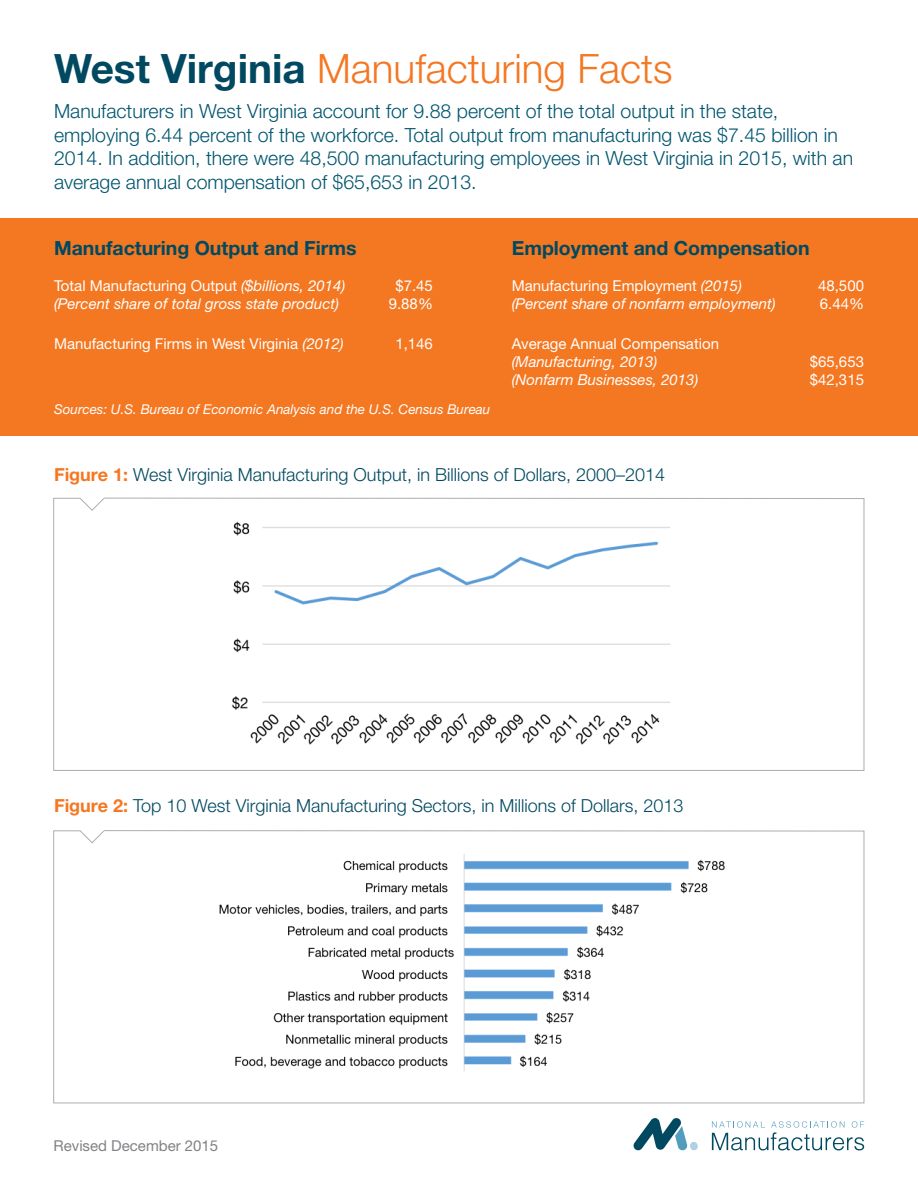
<style>
.page{position:relative;width:918px;height:1188px;background:#fff}
.page>*{position:absolute;margin:0;border:0;box-sizing:border-box;transform-origin:0 0}
.t1{font:300 40.5px "Helvetica Neue LT Std";color:#f47721}
.t2{font:300 19.5px/23.4px "Helvetica Neue LT Std";color:#00566f}
.t3{font:700 19.5px "Helvetica Neue LT Std";color:#004960}
.t4{font:300 18px "Helvetica Neue LT Std";color:#004960}
.t5{font:italic 15px/18px "Helvetica Neue LT Std";color:#fff}
.t6{font:15px/18px "Helvetica Neue LT Std";color:#fff}
.t7{font:15px "Helvetica Neue LT Std";color:#808285}
.t8{font:italic 13.5px "Helvetica Neue LT Std";color:#fff}
.s1{font-weight:700;color:#004960}
.s2{font-style:normal}
.s3{font-style:italic}
.s4{font-weight:700;color:#f47721}
</style>
<div class="page">
<svg style="left:53px;top:498px;width:811px;height:273px"></svg>
<svg style="left:53px;top:830px;width:811px;height:273px"></svg>
<div style="left:0;top:218px;width:918px;height:218px;background:#f47721"></div>
<img style="left:221px;top:508px;width:469px;height:249px">
<img style="left:188px;top:838px;width:548px;height:249px">
<svg style="left:712px;top:1121px;width:152px;height:29px"></svg>
<svg style="left:634px;top:1118px;width:64px;height:32px"></svg>
<h1 class="t1" style="left:54px;top:44px;width:620px"><span class="s1">West Virginia</span> Manufacturing Facts</h1>
<p class="t2" style="left:54px;top:99px;width:801px">Manufacturers in West Virginia account for 9.88 percent of the total output in the state, employing 6.44 percent of the workforce. Total output from manufacturing was $7.45 billion in 2014. In addition, there were 48,500 manufacturing employees in West Virginia in 2015, with an average annual compensation of $65,653 in 2013.</p>
<p class="t3" style="left:54px;top:236px;width:304px">Manufacturing Output and Firms</p>
<p class="t5" style="left:54px;top:276px;width:293px"><span class="s2">Total Manufacturing Output</span> ($billions, 2014) (Percent share of total gross state product)</p>
<p class="t6" style="left:54px;top:335px;width:291px">Manufacturing Firms in West Virginia <span class="s3">(2012)</span></p>
<p class="t6" style="left:389px;top:276px;width:46px;text-align:center">$7.45<br>9.88%</p>
<p class="t6" style="left:395px;top:335px;width:39px">1,146</p>
<p class="t8" style="left:54px;top:401px;width:438px">Sources: U.S. Bureau of Economic Analysis and the U.S. Census Bureau</p>
<p class="t3" style="left:512px;top:236px;width:299px">Employment and Compensation</p>
<p class="t5" style="left:512px;top:276px;width:266px"><span class="s2">Manufacturing Employment</span> (2015) (Percent share of nonfarm employment)</p>
<p class="t6" style="left:512px;top:335px;width:209px">Average Annual Compensation</p>
<p class="t5" style="left:512px;top:353px;width:188px">(Manufacturing, 2013) (Nonfarm Businesses, 2013)</p>
<p class="t6" style="left:818px;top:276px;width:47px">48,500<br>6.44%</p>
<p class="t6" style="left:810px;top:353px;width:56px">$65,653 $42,315</p>
<p class="t4" style="left:54px;top:463px;width:613px"><span class="s4">Figure 1:</span> West Virginia Manufacturing Output, in Billions of Dollars, 2000–2014</p>
<p class="t4" style="left:54px;top:794px;width:631px"><span class="s4">Figure 2:</span> Top 10 West Virginia Manufacturing Sectors, in Millions of Dollars, 2013</p>
<p class="t7" style="left:54px;top:1136px;width:166px">Revised December 2015</p>
</div>
